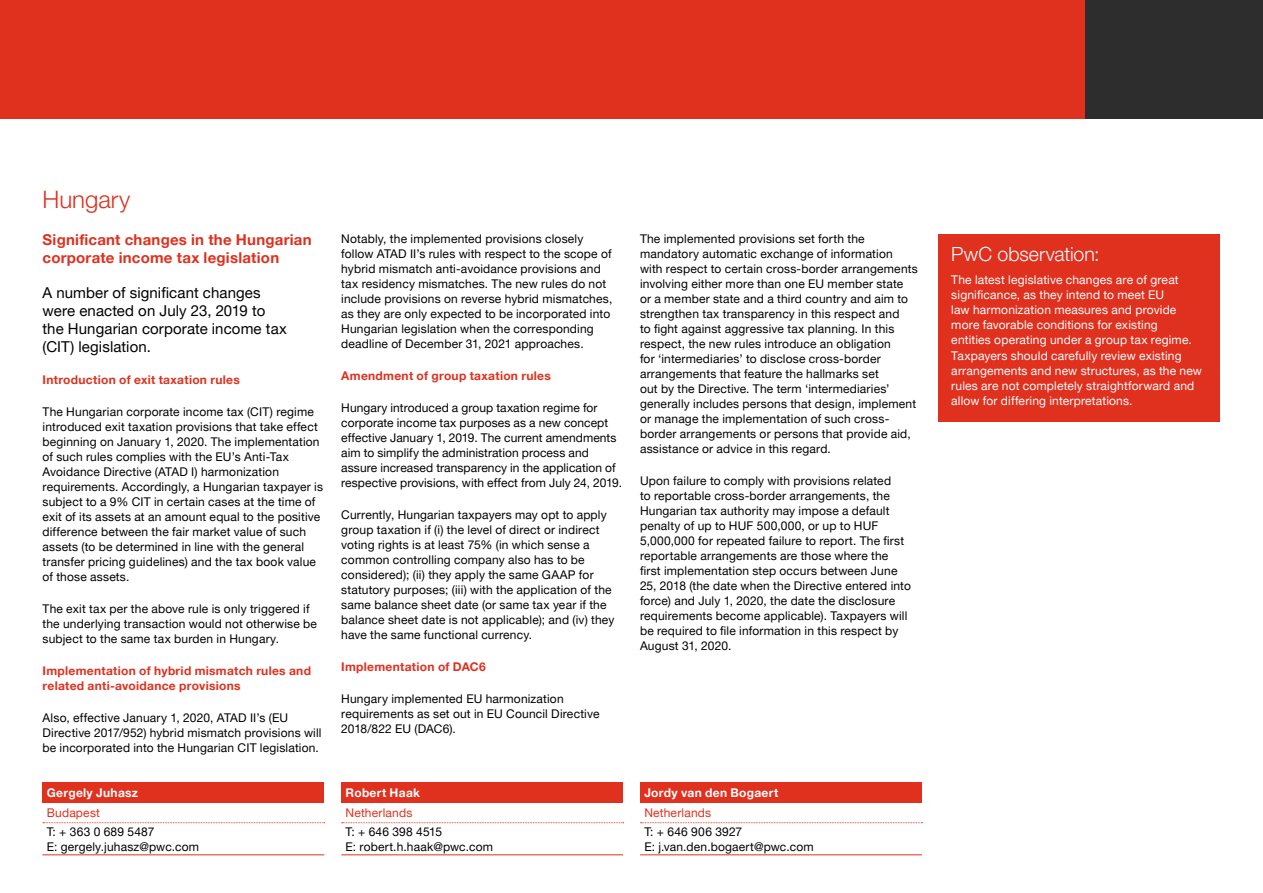
<style>
.page{position:relative;width:1263px;height:893px;background:#fff}
.page>*{position:absolute;margin:0;border:0;box-sizing:border-box;transform-origin:0 0}
.Country_title{font:300 24px "Helvetica Neue LT Pro";color:#e0301e}
.PwC_Observation{font:300 19.5px "Helvetica Neue LT Pro";color:#fff}
.Intro_text_new{font:15px/18px "Helvetica Neue LT Pro";letter-spacing:.005em;color:#000}
.t1{font:700 15px/18px "Helvetica Neue LT Pro";letter-spacing:.015em;color:#e0301e}
.Body_copy_space_afte{font:12px/15px "Helvetica Neue LT Pro";letter-spacing:.015em;color:#000}
.PwC_Observation_body{font:12px/15px "Helvetica Neue LT Pro";letter-spacing:.015em;color:#fff}
.Body_copy_space_afte-2{font:700 12px/15px "Helvetica Neue LT Pro";letter-spacing:.025em;color:#e0301e}
.Contact_tel_email{font:12px "Helvetica Neue LT Pro";letter-spacing:.015em;color:#000}
.Contact_name{font:700 12px "Helvetica Neue LT Pro";letter-spacing:.025em;color:#fff}
.Contact_location{font:12px "Helvetica Neue LT Pro";letter-spacing:.015em;color:#e0301e}
</style>
<div class="page">
<div style="left:0;top:0;width:1085px;height:119px;background:#e0301e"></div>
<div style="left:1085px;top:0;width:178px;height:119px;background:#2d2d2d"></div>
<div style="left:938px;top:234px;width:282px;height:187px;background:#e0301e"></div>
<div style="left:43px;top:783px;width:281px;height:20px;background:#e0301e"></div>
<svg style="left:43px;top:822px;width:282px;height:1px"></svg>
<hr style="left:43px;top:854px;width:281px;height:1px;background:#e0301e">
<div style="left:341px;top:783px;width:282px;height:20px;background:#e0301e"></div>
<svg style="left:342px;top:822px;width:282px;height:1px"></svg>
<hr style="left:341px;top:854px;width:282px;height:1px;background:#e0301e">
<div style="left:640px;top:783px;width:282px;height:20px;background:#e0301e"></div>
<svg style="left:640px;top:822px;width:282px;height:1px"></svg>
<hr style="left:640px;top:854px;width:282px;height:1px;background:#e0301e">
<p class="Country_title" style="left:43px;top:185px;width:89px">Hungary</p>
<p class="t1" style="left:43px;top:230px;width:271px">Significant changes in the Hungarian corporate income tax legislation</p>
<p class="Intro_text_new" style="left:43px;top:283px;width:246px">A number of significant changes were enacted on July 23, 2019 to the Hungarian corporate income tax (CIT) legislation.</p>
<p class="Body_copy_space_afte-2" style="left:43px;top:372px;width:199px">Introduction of exit taxation rules</p>
<p class="Body_copy_space_afte" style="left:43px;top:404px;width:282px">The Hungarian corporate income tax (CIT) regime introduced exit taxation provisions that take effect beginning on January 1, 2020. The implementation of such rules complies with the EU’s Anti-Tax Avoidance Directive (ATAD I) harmonization requirements. Accordingly, a Hungarian taxpayer is subject to a 9% CIT in certain cases at the time of exit of its assets at an amount equal to the positive difference between the fair market value of such assets (to be determined in line with the general transfer pricing guidelines) and the tax book value of those assets.</p>
<p class="Body_copy_space_afte" style="left:43px;top:601px;width:276px">The exit tax per the above rule is only triggered if the underlying transaction would not otherwise be subject to the same tax burden in Hungary.</p>
<p class="Body_copy_space_afte-2" style="left:43px;top:663px;width:270px">Implementation of hybrid mismatch rules and related anti-avoidance provisions</p>
<p class="Body_copy_space_afte" style="left:43px;top:710px;width:280px">Also, effective January 1, 2020, ATAD II’s (EU<br>Directive 2017/952) hybrid mismatch provisions will be incorporated into the Hungarian CIT legislation.</p>
<p class="Contact_name" style="left:47px;top:785px;width:93px">Gergely Juhasz</p>
<p class="Contact_location" style="left:47px;top:805px;width:55px">Budapest</p>
<p class="Contact_tel_email" style="left:47px;top:824px;width:109px">T: + 363 0 689 5487</p>
<p class="Contact_tel_email" style="left:47px;top:839px;width:154px">E: gergely.juhasz@pwc.com</p>
<p class="Body_copy_space_afte" style="left:341px;top:231px;width:273px">Notably, the implemented provisions closely follow ATAD II’s rules with respect to the scope of hybrid mismatch anti-avoidance provisions and tax residency mismatches. The new rules do not include provisions on reverse hybrid mismatches, as they are only expected to be incorporated into Hungarian legislation when the corresponding deadline of December 31, 2021 approaches.</p>
<p class="Body_copy_space_afte-2" style="left:341px;top:368px;width:211px">Amendment of group taxation rules</p>
<p class="Body_copy_space_afte" style="left:341px;top:400px;width:282px">Hungary introduced a group taxation regime for corporate income tax purposes as a new concept effective January 1, 2019. The current amendments aim to simplify the administration process and assure increased transparency in the application of respective provisions, with effect from July 24, 2019.</p>
<p class="Body_copy_space_afte" style="left:341px;top:507px;width:275px">Currently, Hungarian taxpayers may opt to apply group taxation if (i) the level of direct or indirect voting rights is at least 75% (in which sense a common controlling company also has to be considered); (ii) they apply the same GAAP for statutory purposes; (iii) with the application of the same balance sheet date (or same tax year if the balance sheet date is not applicable); and (iv) they have the same functional currency.</p>
<p class="Body_copy_space_afte-2" style="left:341px;top:659px;width:146px">Implementation of DAC6</p>
<p class="Body_copy_space_afte" style="left:341px;top:691px;width:260px">Hungary implemented EU harmonization requirements as set out in EU Council Directive<br>2018/822 EU (DAC6).</p>
<p class="Contact_name" style="left:346px;top:785px;width:76px">Robert Haak</p>
<p class="Contact_location" style="left:346px;top:805px;width:68px">Netherlands</p>
<p class="Contact_tel_email" style="left:346px;top:824px;width:98px">T: + 646 398 4515</p>
<p class="Contact_tel_email" style="left:346px;top:839px;width:149px">E: robert.h.haak@pwc.com</p>
<p class="Body_copy_space_afte" style="left:640px;top:231px;width:279px">The implemented provisions set forth the mandatory automatic exchange of information with respect to certain cross-border arrangements involving either more than one EU member state<br>or a member state and a third country and aim to strengthen tax transparency in this respect and<br>to fight against aggressive tax planning. In this respect, the new rules introduce an obligation<br>for ‘intermediaries’ to disclose cross-border arrangements that feature the hallmarks set<br>out by the Directive. The term ‘intermediaries’ generally includes persons that design, implement or manage the implementation of such cross&shy;border arrangements or persons that provide aid, assistance or advice in this regard.</p>
<p class="Body_copy_space_afte" style="left:640px;top:473px;width:272px">Upon failure to comply with provisions related<br>to reportable cross-border arrangements, the Hungarian tax authority may impose a default penalty of up to HUF 500,000, or up to HUF 5,000,000 for repeated failure to report. The first reportable arrangements are those where the first implementation step occurs between June 25, 2018 (the date when the Directive entered into force) and July 1, 2020, the date the disclosure requirements become applicable). Taxpayers will be required to file information in this respect by August 31, 2020.</p>
<p class="Contact_name" style="left:644px;top:785px;width:135px">Jordy van den Bogaert</p>
<p class="Contact_location" style="left:644px;top:805px;width:68px">Netherlands</p>
<p class="Contact_tel_email" style="left:644px;top:824px;width:99px">T: + 646 906 3927</p>
<p class="Contact_tel_email" style="left:644px;top:839px;width:171px">E: j.van.den.bogaert@pwc.com</p>
<p class="PwC_Observation" style="left:951px;top:242px;width:150px">PwC observation:</p>
<p class="PwC_Observation_body" style="left:951px;top:272px;width:252px">The latest legislative changes are of great significance, as they intend to meet EU<br>law harmonization measures and provide more favorable conditions for existing<br>entities operating under a group tax regime.<br>Taxpayers should carefully review existing arrangements and new structures, as the new rules are not completely straightforward and allow for differing interpretations.</p>
</div>
